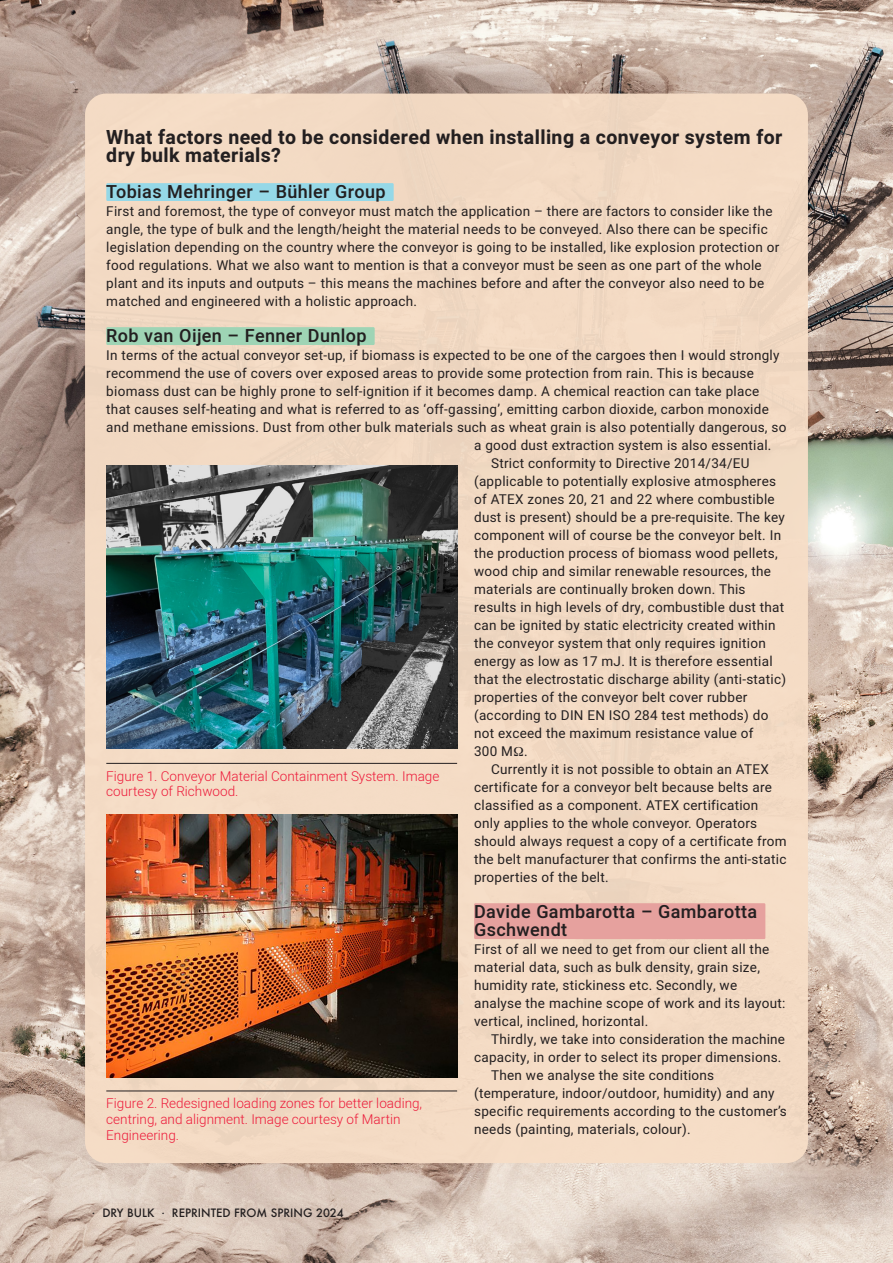
<style>
.page{position:relative;width:893px;height:1263px;background:#fff}
.page>*{position:absolute;margin:0;border:0;box-sizing:border-box;transform-origin:0 0}
._1st_Para{font:700 19.5px/18px "Heebo";letter-spacing:.02em;color:#231f20}
.Davide-_GAMBAROTTA{font:500 18px/18px "Heebo";letter-spacing:.02em;color:#231f20}
.Tobias-_BUHLER{font:500 18px "Heebo";letter-spacing:.02em;color:#231f20}
.Rob-_FENNER{font:500 18px "Heebo";letter-spacing:.02em;color:#231f20}
._1st_Para-2{font:13.5px/18px "Heebo";letter-spacing:.02em;color:#231f20}
.BodyText{font:13.5px/18px "Heebo";letter-spacing:.02em;color:#231f20}
.t1{font:300 13.5px/15.8px "Heebo";color:#ed1a3a}
.t2{font:500 11.25px "Futura";color:#231f20}
</style>
<div class="page">
<img style="left:0;top:0;width:893px;height:1263px">
<div style="left:85px;top:94px;width:723px;height:1069px;background:#f7dec7;border-radius:21px"></div>
<div style="left:106px;top:183px;width:288px;height:18px;background:#95d8e7"></div>
<div style="left:106px;top:327px;width:269px;height:18px;background:#9ed4b5"></div>
<div style="left:474px;top:903px;width:291px;height:36px;background:#e6a19e"></div>
<img style="left:106px;top:465px;width:351px;height:284px">
<hr style="left:106px;top:763px;width:351px;height:1px;background:#231f20">
<img style="left:106px;top:814px;width:351px;height:263px">
<hr style="left:106px;top:1091px;width:351px;height:1px;background:#231f20">
<p class="_1st_Para" style="left:106px;top:129px;width:678px">What factors need to be considered when installing a conveyor system for dry bulk materials?</p>
<p class="Tobias-_BUHLER" style="left:106px;top:179px;width:281px">Tobias Mehringer – Bühler Group</p>
<p class="_1st_Para-2" style="left:106px;top:202px;width:674px">First and foremost, the type of conveyor must match the application – there are factors to consider like the angle, the type of bulk and the length/height the material needs to be conveyed. Also there can be specific legislation depending on the country where the conveyor is going to be installed, like explosion protection or food regulations. What we also want to mention is that a conveyor must be seen as one part of the whole plant and its inputs and outputs – this means the machines before and after the conveyor also need to be matched and engineered with a holistic approach.</p>
<p class="Rob-_FENNER" style="left:106px;top:323px;width:262px">Rob van Oijen – Fenner Dunlop</p>
<p class="_1st_Para-2" style="left:106px;top:346px;width:675px">In terms of the actual conveyor set-up, if biomass is expected to be one of the cargoes then I would strongly</p>
<p class="_1st_Para-2" style="left:106px;top:364px;width:649px">recommend the use of covers over exposed areas to provide some protection from rain. This is because</p>
<p class="_1st_Para-2" style="left:106px;top:382px;width:654px">biomass dust can be highly prone to self-ignition if it becomes damp. A chemical reaction can take place</p>
<p class="_1st_Para-2" style="left:106px;top:400px;width:664px">that causes self-heating and what is referred to as ‘off-gassing’, emitting carbon dioxide, carbon monoxide</p>
<p class="_1st_Para-2" style="left:106px;top:418px;width:682px">and methane emissions. Dust from other bulk materials such as wheat grain is also potentially dangerous, so</p>
<p class="_1st_Para-2" style="left:474px;top:436px;width:299px">a good dust extraction system is also essential.</p>
<p class="BodyText" style="left:474px;top:454px;width:313px;text-indent:17px">Strict conformity to Directive 2014/34/EU (applicable to potentially explosive atmospheres of ATEX zones 20, 21 and 22 where combustible dust is present) should be a pre-requisite. The key component will of course be the conveyor belt. In the production process of biomass wood pellets, wood chip and similar renewable resources, the materials are continually broken down. This results in high levels of dry, combustible dust that can be ignited by static electricity created within the conveyor system that only requires ignition energy as low as 17 mJ. It is therefore essential that the electrostatic discharge ability (anti-static) properties of the conveyor belt cover rubber (according to DIN EN ISO 284 test methods) do not exceed the maximum resistance value of<br>300 M .</p>
<p class="BodyText" style="left:474px;top:760px;width:314px;text-indent:17px">Currently it is not possible to obtain an ATEX certificate for a conveyor belt because belts are classified as a component. ATEX certification only applies to the whole conveyor. Operators should always request a copy of a certificate from the belt manufacturer that confirms the anti-static properties of the belt.</p>
<p class="Davide-_GAMBAROTTA" style="left:474px;top:903px;width:285px">Davide Gambarotta – Gambarotta<br>Gschwendt</p>
<p class="_1st_Para-2" style="left:474px;top:940px;width:313px">First of all we need to get from our client all the material data, such as bulk density, grain size, humidity rate, stickiness etc. Secondly, we analyse the machine scope of work and its layout: vertical, inclined, horizontal.</p>
<p class="BodyText" style="left:474px;top:1030px;width:312px;text-align:right">Thirdly, we take into consideration the machine capacity, in order to select its proper dimensions.</p>
<p class="BodyText" style="left:474px;top:1066px;width:314px;text-indent:17px">Then we analyse the site conditions (temperature, indoor/outdoor, humidity) and any specific requirements according to the customer’s needs (painting, materials, colour).</p>
<p class="t1" style="left:106px;top:768px;width:335px">Figure 1. Conveyor Material Containment System. Image courtesy of Richwood.</p>
<p class="t1" style="left:106px;top:1095px;width:317px">Figure 2. Redesigned loading zones for better loading, centring, and alignment. Image courtesy of Martin<br>Engineering.</p>
<p class="t2" style="left:92px;top:1205px;width:253px">. DRY BULK . REPRINTED FROM SPRING 2024</p>
</div>
